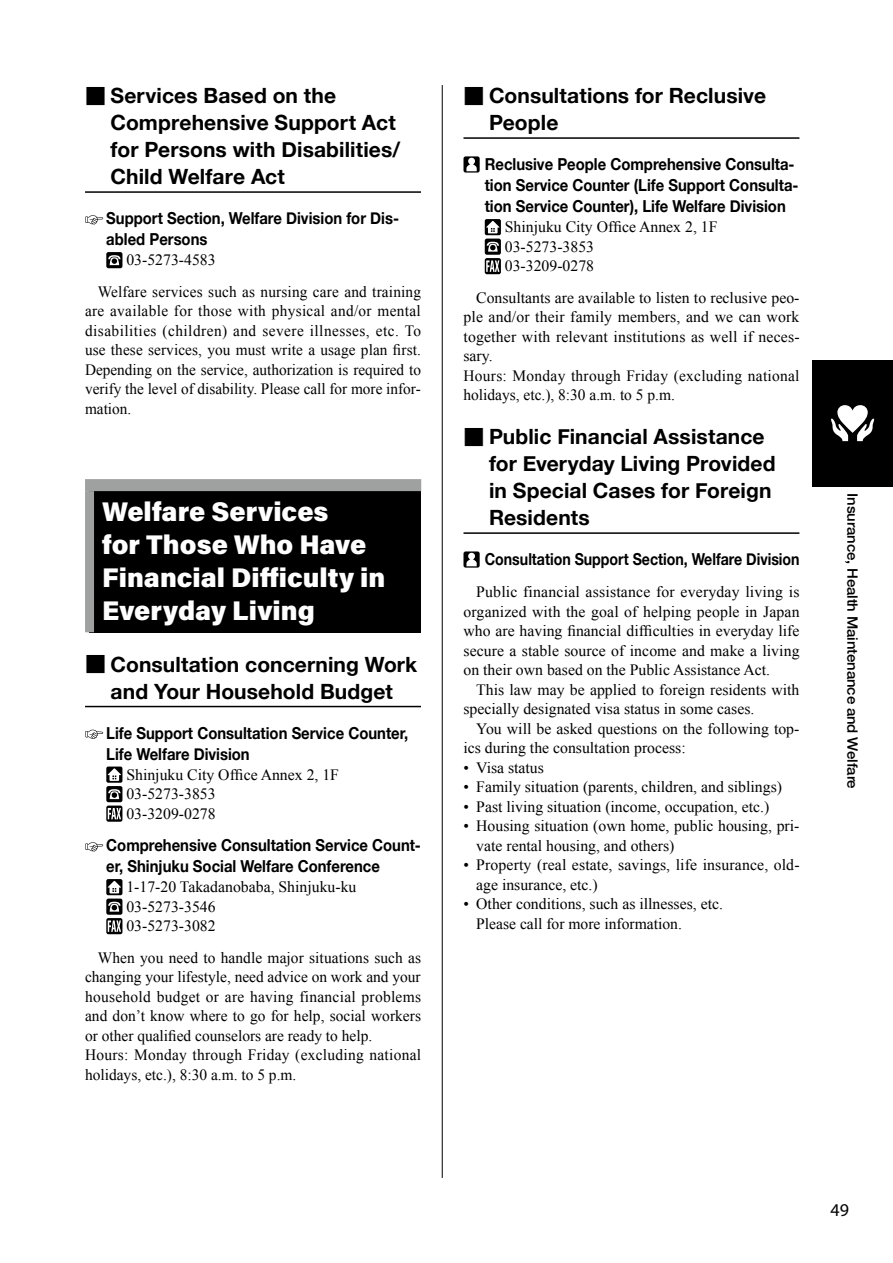
<style>
.page{position:relative;width:893px;height:1263px;background:#fff}
.page>*{position:absolute;margin:0;border:0;box-sizing:border-box;transform-origin:0 0}
.t1{font:27px/33px "Acumin Variable Concept";color:#fff}
.t2{font:700 21px/27px "Helvetica Neue";letter-spacing:.005em;color:#000}
.t3{font:18px "Myriad Pro";color:#000}
.t4{font:700 16.5px/21px "Helvetica Neue";color:#000;scale:.9 1}
.t5{font:700 16.5px "Helvetica Neue";color:#000;scale:.86 1}
.t6{font:15.75px/19.5px "Times New Roman";color:#000}
.t7{font:500 14.25px "Helvetica Neue";letter-spacing:-.01em;color:#000;scale:1.05 1}
.s1{font-family:"Shin Go Pro";font-weight:500}
</style>
<div class="page">
<div style="left:812px;top:360px;width:81px;height:126px;background:#000"></div>
<svg style="left:831px;top:405px;width:43px;height:36px"></svg>
<hr style="left:85px;top:191px;width:336px;height:2px;background:#000">
<hr style="left:85px;top:706px;width:336px;height:1px;background:#000">
<svg style="left:85px;top:215px;width:18px;height:9px"></svg>
<svg style="left:106px;top:252px;width:16px;height:16px"></svg>
<svg style="left:108px;top:255px;width:13px;height:10px"></svg>
<div style="left:90px;top:485px;width:331px;height:147px;background:#000"></div>
<div style="left:85px;top:479px;width:336px;height:12px;background:#9fa0a0"></div>
<div style="left:85px;top:491px;width:9px;height:141px;background:#9fa0a0"></div>
<svg style="left:85px;top:730px;width:18px;height:9px"></svg>
<div style="left:106px;top:766px;width:16px;height:17px;background:#000;border-radius:2px"></div>
<svg style="left:108px;top:768px;width:13px;height:13px"></svg>
<div style="left:106px;top:786px;width:16px;height:16px;background:#000;border-radius:2px"></div>
<svg style="left:108px;top:789px;width:13px;height:10px"></svg>
<svg style="left:106px;top:805px;width:16px;height:17px"></svg>
<svg style="left:108px;top:808px;width:13px;height:11px"></svg>
<svg style="left:85px;top:842px;width:18px;height:9px"></svg>
<svg style="left:106px;top:879px;width:16px;height:16px"></svg>
<svg style="left:108px;top:881px;width:13px;height:12px"></svg>
<div style="left:106px;top:898px;width:16px;height:17px;background:#000;border-radius:2px"></div>
<svg style="left:108px;top:902px;width:13px;height:10px"></svg>
<svg style="left:106px;top:918px;width:16px;height:16px"></svg>
<svg style="left:108px;top:920px;width:13px;height:12px"></svg>
<hr style="left:463px;top:137px;width:336px;height:2px;background:#000">
<hr style="left:463px;top:532px;width:336px;height:2px;background:#000">
<svg style="left:463px;top:156px;width:17px;height:17px"></svg>
<svg style="left:466px;top:158px;width:11px;height:13px"></svg>
<svg style="left:485px;top:219px;width:16px;height:16px"></svg>
<svg style="left:486px;top:221px;width:14px;height:12px"></svg>
<div style="left:485px;top:239px;width:16px;height:16px;background:#000;border-radius:2px"></div>
<svg style="left:487px;top:242px;width:12px;height:10px"></svg>
<div style="left:485px;top:258px;width:16px;height:16px;background:#000;border-radius:2px"></div>
<svg style="left:486px;top:260px;width:13px;height:12px"></svg>
<svg style="left:463px;top:551px;width:17px;height:17px"></svg>
<svg style="left:466px;top:553px;width:11px;height:13px"></svg>
<hr style="left:442px;top:85px;width:1px;height:1093px;background:#000">
<h2 class="t2" style="left:111px;top:83px;width:291px;text-indent:-26px"><span class="s1">■</span> Services Based on the<br>Comprehensive Support Act for Persons with Disabilities/<br>Child Welfare Act</h2>
<p class="t4" style="left:106px;top:208px;width:327px">Support Section, Welfare Division for Dis&shy;abled Persons</p>
<p class="t6" style="left:98px;top:244px;width:325px;line-height:31.3px;text-indent:29px">03-5273-4583<br>Welfare services such as nursing care and training</p>
<p class="t6" style="left:85px;top:301px;width:337px;text-align:justify">are available for those with physical and/or mental disabilities (children) and severe illnesses, etc. To use these services, you must write a usage plan first.<br>Depending on the service, authorization is required to verify the level of disability. Please call for more infor&shy;mation.</p>
<h1 class="t1" style="left:102px;top:494px;width:285px">Welfare Services<br>for Those Who Have<br>Financial Difficulty in<br>Everyday Living</h1>
<h2 class="t2" style="left:85px;top:651px;width:334px;text-align:center"><span class="s1">■</span> Consultation concerning Work and Your Household Budget</h2>
<p class="t4" style="left:106px;top:723px;width:337px">Life Support Consultation Service Counter,<br>Life Welfare Division</p>
<p class="t6" style="left:126px;top:764px;width:214px">Shinjuku City Office Annex 2, 1F<br>03-5273-3853<br>03-3209-0278</p>
<p class="t4" style="left:106px;top:835px;width:351px">Comprehensive Consultation Service Count&shy;er, Shinjuku Social Welfare Conference</p>
<p class="t6" style="left:126px;top:877px;width:232px">1-17-20 Takadanobaba, Shinjuku-ku<br>03-5273-3546<br>03-5273-3082</p>
<p class="t6" style="left:85px;top:947px;width:338px;text-indent:13px">When you need to handle major situations such as changing your lifestyle, need advice on work and your household budget or are having financial problems and don’t know where to go for help, social workers or other qualified counselors are ready to help.<br>Hours: Monday through Friday (excluding national holidays, etc.), 8:30 a.m. to 5 p.m.</p>
<h2 class="t2" style="left:489px;top:83px;width:279px;text-indent:-26px"><span class="s1">■</span> Consultations for Reclusive<br>People</h2>
<p class="t4" style="left:485px;top:154px;width:350px">Reclusive People Comprehensive Consulta&shy;tion Service Counter (Life Support Consulta&shy;tion Service Counter), Life Welfare Division</p>
<p class="t6" style="left:505px;top:217px;width:214px">Shinjuku City Office Annex 2, 1F<br>03-5273-3853<br>03-3209-0278</p>
<p class="t6" style="left:463px;top:287px;width:338px;text-indent:13px">Consultants are available to listen to reclusive peo&shy;ple and/or their family members, and we can work together with relevant institutions as well if neces&shy;sary.<br>Hours: Monday through Friday (excluding national holidays, etc.), 8:30 a.m. to 5 p.m.</p>
<h2 class="t2" style="left:489px;top:424px;width:288px;text-indent:-26px"><span class="s1">■</span> Public Financial Assistance for Everyday Living Provided in Special Cases for Foreign<br>Residents</h2>
<p class="t5" style="left:485px;top:546px;width:368px">Consultation Support Section, Welfare Division</p>
<p class="t6" style="left:463px;top:582px;width:338px;text-align:justify;text-indent:13px">Public financial assistance for everyday living is organized with the goal of helping people in Japan who are having financial difficulties in everyday life secure a stable source of income and make a living on their own based on the Public Assistance Act.</p>
<p class="t6" style="left:463px;top:679px;width:338px;text-indent:13px">This law may be applied to foreign residents with specially designated visa status in some cases.</p>
<p class="t6" style="left:463px;top:718px;width:337px;text-indent:13px">You will be asked questions on the following top&shy;ics during the consultation process:</p>
<p class="t6" style="left:463px;top:757px;width:82px">• Visa status</p>
<p class="t6" style="left:463px;top:777px;width:320px">• Family situation (parents, children, and siblings)</p>
<p class="t6" style="left:463px;top:796px;width:307px">• Past living situation (income, occupation, etc.)</p>
<p class="t6" style="left:476px;top:816px;width:325px;text-indent:-13px">• Housing situation (own home, public housing, pri&shy;vate rental housing, and others)</p>
<p class="t6" style="left:476px;top:855px;width:325px;text-indent:-13px">• Property (real estate, savings, life insurance, old&shy;age insurance, etc.)</p>
<p class="t6" style="left:476px;top:894px;width:248px;text-indent:-13px">• Other conditions, such as illnesses, etc.<br>Please call for more information.</p>
<p class="t7" style="left:864px;top:493px;width:283px;rotate:90deg">Insurance, Health Maintenance and Welfare</p>
<p class="t3" style="left:831px;top:1199px;width:20px">49</p>
</div>
